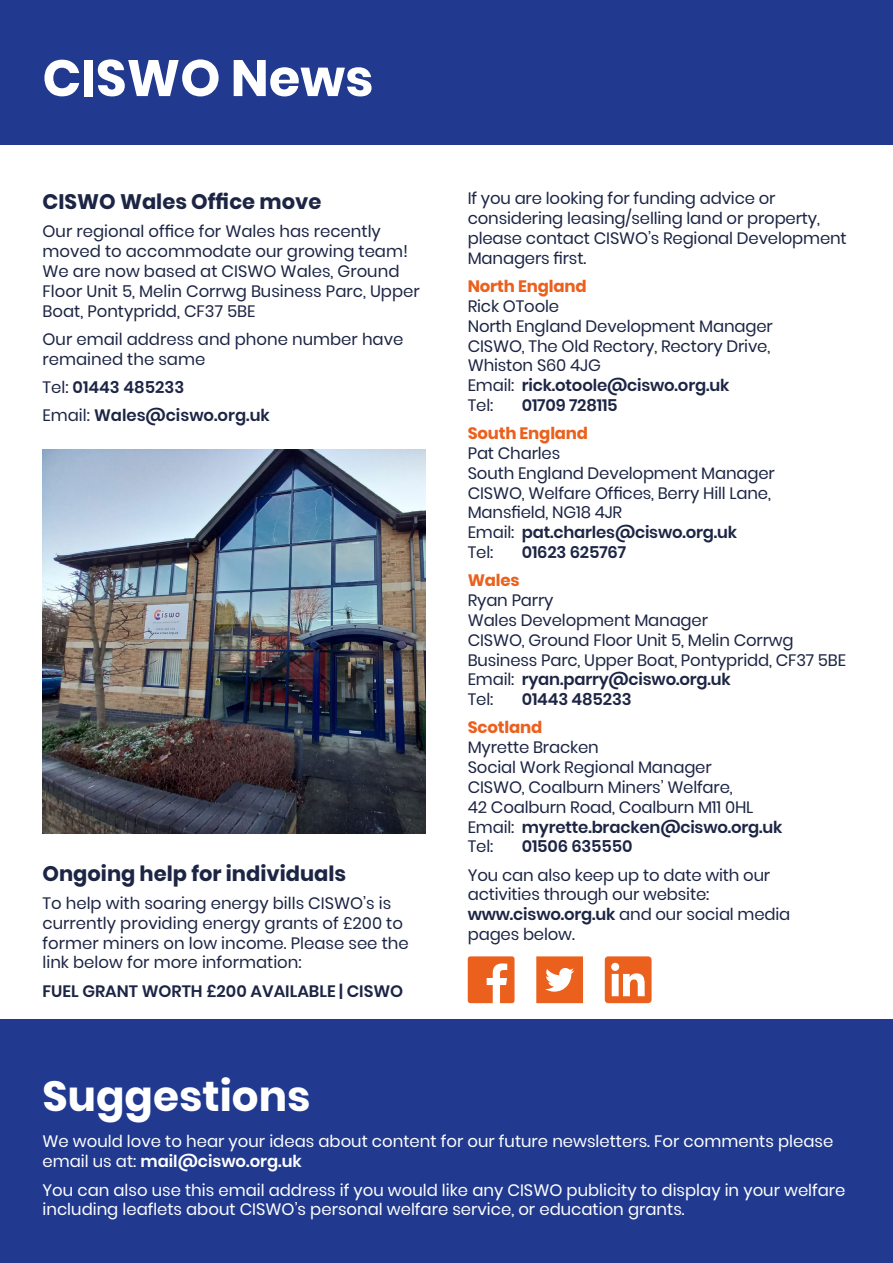
<style>
.page{position:relative;width:893px;height:1263px;background:#fff}
.page>*{position:absolute;margin:0;border:0;box-sizing:border-box;transform-origin:0 0}
.t1{font:700 51px "Poppins";color:#fff}
.t2{font:700 42px "Poppins";color:#fff}
.t3{font:700 21px "Poppins";color:#1d2545}
.t4{font:16.5px/19.8px "Poppins";letter-spacing:-.01em;color:#1d2545}
.t5{font:16.5px/19.8px "Poppins";color:#fff}
.t6{font:600 16.5px/28.3px "Poppins";color:#1d2545}
.t7{font:700 16.5px "Poppins";letter-spacing:-.01em;color:#eb601d}
.s1{font-weight:400}
.s2{font-weight:600}
</style>
<div class="page">
<div style="left:0;top:0;width:893px;height:145px;background:#213a8f"></div>
<div style="left:0;top:1019px;width:893px;height:244px;background:#213a8f"></div>
<img style="left:43px;top:449px;width:382px;height:384px">
<svg style="left:468px;top:956px;width:46px;height:47px"></svg>
<svg style="left:536px;top:956px;width:47px;height:47px"></svg>
<svg style="left:605px;top:956px;width:47px;height:47px"></svg>
<h1 class="t1" style="left:43px;top:49px;width:332px">CISWO News</h1>
<p class="t3" style="left:43px;top:190px;width:280px">CISWO Wales Office move</p>
<p class="t4" style="left:43px;top:222px;width:379px">Our regional office for Wales has recently moved to accommodate our growing team!<br>We are now based at CISWO Wales, Ground Floor Unit 5, Melin Corrwg Business Parc, Upper Boat, Pontypridd, CF37 5BE</p>
<p class="t4" style="left:43px;top:329px;width:362px">Our email address and phone number have remained the same</p>
<p class="t6" style="left:43px;top:373px;width:229px"><span class="s1">Tel:</span> 01443 485233<br><span class="s1">Email:</span> Wales@ciswo.org.uk</p>
<p class="t3" style="left:43px;top:861px;width:305px">Ongoing help for individuals</p>
<p class="t4" style="left:43px;top:893px;width:368px">To help with soaring energy bills CISWO’s is currently providing energy grants of £200 to former miners on low income. Please see the link below for more information:</p>
<p class="t6" style="left:43px;top:977px;width:362px">FUEL GRANT WORTH £200 AVAILABLE | CISWO</p>
<p class="t4" style="left:468px;top:189px;width:380px">If you are looking for funding advice or considering leasing/selling land or property, please contact CISWO’s Regional Development Managers first.</p>
<p class="t7" style="left:468px;top:277px;width:120px">North England</p>
<p class="t4" style="left:468px;top:296px;width:307px">Rick OToole<br>North England Development Manager<br>CISWO, The Old Rectory, Rectory Drive,<br>Whiston S60 4JG<br>Email: <span class="s2">rick.otoole@ciswo.org.uk<br></span>Tel:</p>
<p class="t6" style="left:522px;top:391px;width:97px">01709 728115</p>
<p class="t7" style="left:468px;top:424px;width:122px">South England</p>
<p class="t4" style="left:468px;top:443px;width:309px">Pat Charles<br>South England Development Manager<br>CISWO, Welfare Offices, Berry Hill Lane,<br>Mansfield, NG18 4JR<br>Email: <span class="s2">pat.charles@ciswo.org.uk<br></span>Tel:</p>
<p class="t6" style="left:522px;top:538px;width:106px">01623 625767</p>
<p class="t7" style="left:468px;top:571px;width:54px">Wales</p>
<p class="t4" style="left:468px;top:591px;width:380px">Ryan Parry<br>Wales Development Manager<br>CISWO, Ground Floor Unit 5, Melin Corrwg<br>Business Parc, Upper Boat, Pontypridd, CF37 5BE<br>Email: <span class="s2">ryan.parry@ciswo.org.uk<br></span>Tel:</p>
<p class="t6" style="left:522px;top:685px;width:111px">01443 485233</p>
<p class="t7" style="left:468px;top:718px;width:76px">Scotland</p>
<p class="t4" style="left:468px;top:738px;width:316px">Myrette Bracken<br>Social Work Regional Manager<br>CISWO, Coalburn Miners’ Welfare,<br>42 Coalburn Road, Coalburn M11 0HL<br>Email: <span class="s2">myrette.bracken@ciswo.org.uk<br></span>Tel:</p>
<p class="t6" style="left:522px;top:832px;width:112px">01506 635550</p>
<p class="t4" style="left:468px;top:865px;width:324px">You can also keep up to date with our activities through our website: <span class="s2">www.ciswo.org.uk</span> and our social media pages below.</p>
<h2 class="t2" style="left:43px;top:1071px;width:269px">Suggestions</h2>
<p class="t5" style="left:43px;top:1132px;width:792px">We would love to hear your ideas about content for our future newsletters. For comments please email us at: <span class="s2">mail@ciswo.org.uk</span></p>
<p class="t5" style="left:43px;top:1180px;width:805px">You can also use this email address if you would like any CISWO publicity to display in your welfare including leaflets about CISWO’s personal welfare service, or education grants.</p>
</div>
